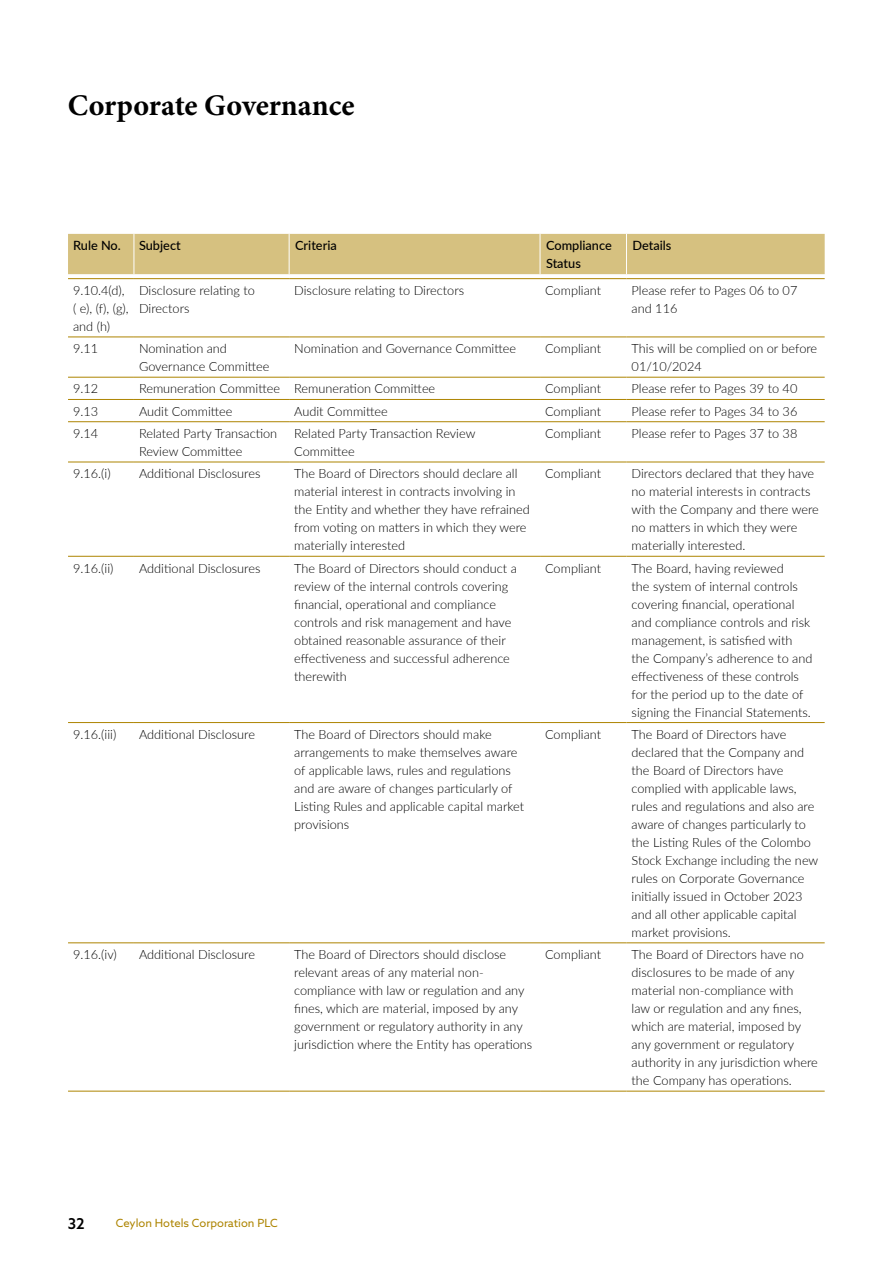
<style>
.page{position:relative;width:893px;height:1263px;background:#fff}
.page>*{position:absolute;margin:0;border:0;box-sizing:border-box;transform-origin:0 0}
.t1{font:700 30px "Minion Pro";color:#000}
.t2{font:500 15px "Azo Sans";color:#000}
.t3{font:300 12.75px/18px "Lato";color:#000}
.t4{font:500 12.75px/18px "Lato";color:#000}
.t5{font:11.25px "Azo Sans";color:#ad8400}
</style>
<div class="page">
<div style="left:68px;top:234px;width:757px;height:40px;background:#d6c180"></div>
<hr style="left:68px;top:337px;width:66px;height:1px;background:#ad8400">
<hr style="left:134px;top:337px;width:155px;height:1px;background:#ad8400">
<hr style="left:289px;top:337px;width:251px;height:1px;background:#ad8400">
<hr style="left:540px;top:337px;width:86px;height:1px;background:#ad8400">
<hr style="left:626px;top:337px;width:199px;height:1px;background:#ad8400">
<hr style="left:68px;top:377px;width:66px;height:1px;background:#ad8400">
<hr style="left:134px;top:377px;width:155px;height:1px;background:#ad8400">
<hr style="left:289px;top:377px;width:251px;height:1px;background:#ad8400">
<hr style="left:540px;top:377px;width:86px;height:1px;background:#ad8400">
<hr style="left:626px;top:377px;width:199px;height:1px;background:#ad8400">
<hr style="left:68px;top:399px;width:66px;height:1px;background:#ad8400">
<hr style="left:134px;top:399px;width:155px;height:1px;background:#ad8400">
<hr style="left:289px;top:399px;width:251px;height:1px;background:#ad8400">
<hr style="left:540px;top:399px;width:86px;height:1px;background:#ad8400">
<hr style="left:626px;top:399px;width:199px;height:1px;background:#ad8400">
<hr style="left:68px;top:421px;width:66px;height:1px;background:#ad8400">
<hr style="left:134px;top:421px;width:155px;height:1px;background:#ad8400">
<hr style="left:289px;top:421px;width:251px;height:1px;background:#ad8400">
<hr style="left:540px;top:421px;width:86px;height:1px;background:#ad8400">
<hr style="left:626px;top:421px;width:199px;height:1px;background:#ad8400">
<hr style="left:68px;top:462px;width:66px;height:1px;background:#ad8400">
<hr style="left:134px;top:462px;width:155px;height:1px;background:#ad8400">
<hr style="left:289px;top:462px;width:251px;height:1px;background:#ad8400">
<hr style="left:540px;top:462px;width:86px;height:1px;background:#ad8400">
<hr style="left:626px;top:462px;width:199px;height:1px;background:#ad8400">
<hr style="left:68px;top:556px;width:66px;height:1px;background:#ad8400">
<hr style="left:134px;top:556px;width:155px;height:1px;background:#ad8400">
<hr style="left:289px;top:556px;width:251px;height:1px;background:#ad8400">
<hr style="left:540px;top:556px;width:86px;height:1px;background:#ad8400">
<hr style="left:626px;top:556px;width:199px;height:1px;background:#ad8400">
<hr style="left:68px;top:722px;width:66px;height:1px;background:#ad8400">
<hr style="left:134px;top:722px;width:155px;height:1px;background:#ad8400">
<hr style="left:289px;top:722px;width:251px;height:1px;background:#ad8400">
<hr style="left:540px;top:722px;width:86px;height:1px;background:#ad8400">
<hr style="left:626px;top:722px;width:199px;height:1px;background:#ad8400">
<hr style="left:68px;top:942px;width:66px;height:1px;background:#ad8400">
<hr style="left:134px;top:942px;width:155px;height:1px;background:#ad8400">
<hr style="left:289px;top:942px;width:251px;height:1px;background:#ad8400">
<hr style="left:540px;top:942px;width:86px;height:1px;background:#ad8400">
<hr style="left:626px;top:942px;width:199px;height:1px;background:#ad8400">
<hr style="left:68px;top:1091px;width:66px;height:1px;background:#ad8400">
<hr style="left:134px;top:1091px;width:155px;height:1px;background:#ad8400">
<hr style="left:289px;top:1091px;width:251px;height:1px;background:#ad8400">
<hr style="left:540px;top:1091px;width:86px;height:1px;background:#ad8400">
<hr style="left:626px;top:1091px;width:199px;height:1px;background:#ad8400">
<hr style="left:134px;top:234px;width:1px;height:40px;background:#fff">
<hr style="left:289px;top:234px;width:1px;height:40px;background:#fff">
<hr style="left:540px;top:234px;width:1px;height:40px;background:#fff">
<hr style="left:626px;top:234px;width:1px;height:40px;background:#fff">
<hr style="left:68px;top:278px;width:66px;height:1px;background:#ad8400">
<hr style="left:134px;top:278px;width:155px;height:1px;background:#ad8400">
<hr style="left:289px;top:278px;width:251px;height:1px;background:#ad8400">
<hr style="left:540px;top:278px;width:86px;height:1px;background:#ad8400">
<hr style="left:626px;top:278px;width:199px;height:1px;background:#ad8400">
<h1 class="t1" style="left:68px;top:85px;width:288px">Corporate Governance</h1>
<p class="t4" style="left:73px;top:236px;width:49px">Rule No.</p>
<p class="t4" style="left:139px;top:236px;width:43px">Subject</p>
<p class="t4" style="left:295px;top:236px;width:43px">Criteria</p>
<p class="t4" style="left:546px;top:236px;width:67px">Compliance<br>Status</p>
<p class="t4" style="left:632px;top:236px;width:40px">Details</p>
<p class="t3" style="left:73px;top:281px;width:57px">9.10.4(d), ( e), (f), (g), and (h)</p>
<p class="t3" style="left:139px;top:281px;width:117px">Disclosure relating to<br>Directors</p>
<p class="t3" style="left:294px;top:281px;width:171px">Disclosure relating to Directors</p>
<p class="t3" style="left:545px;top:281px;width:58px">Compliant</p>
<p class="t3" style="left:632px;top:281px;width:167px">Please refer to Pages 06 to 07 and 116</p>
<p class="t3" style="left:73px;top:339px;width:27px">9.11</p>
<p class="t3" style="left:139px;top:339px;width:132px">Nomination and<br>Governance Committee</p>
<p class="t3" style="left:294px;top:339px;width:223px">Nomination and Governance Committee</p>
<p class="t3" style="left:545px;top:339px;width:58px">Compliant</p>
<p class="t3" style="left:632px;top:339px;width:187px">This will be complied on or before<br>01/10/2024</p>
<p class="t3" style="left:73px;top:379px;width:27px">9.12</p>
<p class="t3" style="left:139px;top:379px;width:298px">Remuneration Committee Remuneration Committee</p>
<p class="t3" style="left:545px;top:379px;width:58px">Compliant</p>
<p class="t3" style="left:632px;top:379px;width:167px">Please refer to Pages 39 to 40</p>
<p class="t3" style="left:73px;top:402px;width:27px">9.13</p>
<p class="t3" style="left:139px;top:402px;width:95px">Audit Committee</p>
<p class="t3" style="left:294px;top:402px;width:95px">Audit Committee</p>
<p class="t3" style="left:545px;top:402px;width:58px">Compliant</p>
<p class="t3" style="left:632px;top:402px;width:167px">Please refer to Pages 34 to 36</p>
<p class="t3" style="left:73px;top:424px;width:27px">9.14</p>
<p class="t3" style="left:139px;top:424px;width:140px">Related Party Transaction<br>Review Committee</p>
<p class="t3" style="left:294px;top:424px;width:183px">Related Party Transaction Review<br>Committee</p>
<p class="t3" style="left:545px;top:424px;width:58px">Compliant</p>
<p class="t3" style="left:632px;top:424px;width:167px">Please refer to Pages 37 to 38</p>
<p class="t3" style="left:73px;top:464px;width:39px">9.16.(i)</p>
<p class="t3" style="left:139px;top:464px;width:123px">Additional Disclosures</p>
<p class="t3" style="left:294px;top:464px;width:237px">The Board of Directors should declare all material interest in contracts involving in the Entity and whether they have refrained from voting on matters in which they were materially interested</p>
<p class="t3" style="left:545px;top:464px;width:58px">Compliant</p>
<p class="t3" style="left:632px;top:464px;width:189px">Directors declared that they have no material interests in contracts with the Company and there were no matters in which they were materially interested.</p>
<p class="t3" style="left:73px;top:558px;width:42px">9.16.(ii)</p>
<p class="t3" style="left:139px;top:558px;width:123px">Additional Disclosures</p>
<p class="t3" style="left:294px;top:558px;width:224px">The Board of Directors should conduct a review of the internal controls covering financial, operational and compliance controls and risk management and have obtained reasonable assurance of their effectiveness and successful adherence therewith</p>
<p class="t3" style="left:545px;top:558px;width:58px">Compliant</p>
<p class="t3" style="left:632px;top:558px;width:182px">The Board, having reviewed<br>the system of internal controls covering financial, operational and compliance controls and risk management, is satisfied with the Company’s adherence to and effectiveness of these controls for the period up to the date of signing the Financial Statements.</p>
<p class="t3" style="left:73px;top:725px;width:45px">9.16.(iii)</p>
<p class="t3" style="left:139px;top:725px;width:118px">Additional Disclosure</p>
<p class="t3" style="left:294px;top:725px;width:231px">The Board of Directors should make arrangements to make themselves aware of applicable laws, rules and regulations and are aware of changes particularly of Listing Rules and applicable capital market provisions</p>
<p class="t3" style="left:545px;top:725px;width:58px">Compliant</p>
<p class="t3" style="left:632px;top:725px;width:188px">The Board of Directors have declared that the Company and the Board of Directors have complied with applicable laws, rules and regulations and also are aware of changes particularly to the Listing Rules of the Colombo<br>Stock Exchange including the new rules on Corporate Governance initially issued in October 2023 and all other applicable capital market provisions.</p>
<p class="t3" style="left:73px;top:945px;width:45px">9.16.(iv)</p>
<p class="t3" style="left:139px;top:945px;width:118px">Additional Disclosure</p>
<p class="t3" style="left:294px;top:945px;width:240px">The Board of Directors should disclose relevant areas of any material non&shy;compliance with law or regulation and any fines, which are material, imposed by any government or regulatory authority in any jurisdiction where the Entity has operations</p>
<p class="t3" style="left:545px;top:945px;width:58px">Compliant</p>
<p class="t3" style="left:632px;top:945px;width:188px">The Board of Directors have no disclosures to be made of any material non-compliance with<br>law or regulation and any fines, which are material, imposed by any government or regulatory authority in any jurisdiction where the Company has operations.</p>
<p class="t2" style="left:68px;top:1213px;width:19px">32</p>
<p class="t5" style="left:116px;top:1216px;width:163px">Ceylon Hotels Corporation PLC</p>
</div>
